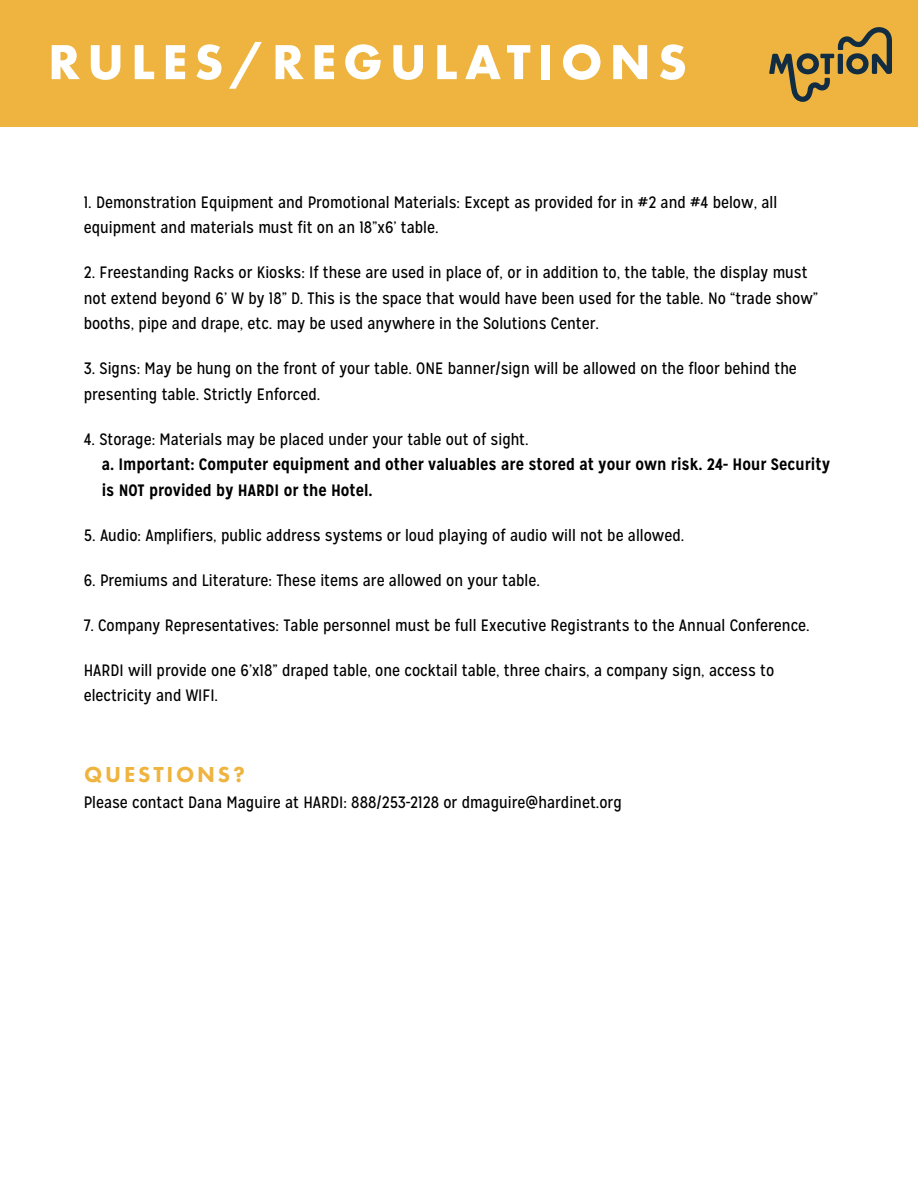
<style>
.page{position:relative;width:918px;height:1188px;background:#fff}
.page>*{position:absolute;margin:0;border:0;box-sizing:border-box;transform-origin:0 0}
.t1{font:700 51px "Futura PT";letter-spacing:.14em;color:#fff}
.t2{font:800 22.5px "Futura PT";letter-spacing:.125em;color:#eeb43f}
.t3{font:16.5px/25.5px "Mission Gothic";color:#000}
.t4{font:700 16.5px/25.5px "Mission Gothic";color:#000}
</style>
<div class="page">
<div style="left:0;top:0;width:918px;height:127px;background:#eeb43f"></div>
<svg style="left:769px;top:27px;width:123px;height:75px"></svg>
<h1 class="t1" style="left:48px;top:29px;width:640px">RULES/REGULATIONS</h1>
<p class="t3" style="left:84px;top:190px;width:695px">1. Demonstration Equipment and Promotional Materials: Except as provided for in #2 and #4 below, all equipment and materials must fit on an 18”x6’ table.</p>
<p class="t3" style="left:84px;top:260px;width:736px">2. Freestanding Racks or Kiosks: If these are used in place of, or in addition to, the table, the display must not extend beyond 6’ W by 18” D. This is the space that would have been used for the table. No “trade show” booths, pipe and drape, etc. may be used anywhere in the Solutions Center.</p>
<p class="t3" style="left:84px;top:356px;width:715px">3. Signs: May be hung on the front of your table. ONE banner/sign will be allowed on the floor behind the presenting table. Strictly Enforced.</p>
<p class="t3" style="left:84px;top:427px;width:446px">4. Storage: Materials may be placed under your table out of sight.</p>
<p class="t4" style="left:102px;top:452px;width:730px">a. Important: Computer equipment and other valuables are stored at your own risk. 24- Hour Security is NOT provided by HARDI or the Hotel.</p>
<p class="t3" style="left:84px;top:523px;width:602px">5. Audio: Amplifiers, public address systems or loud playing of audio will not be allowed.</p>
<p class="t3" style="left:84px;top:568px;width:458px">6. Premiums and Literature: These items are allowed on your table.</p>
<p class="t3" style="left:84px;top:613px;width:728px">7. Company Representatives: Table personnel must be full Executive Registrants to the Annual Conference.</p>
<p class="t3" style="left:84px;top:658px;width:692px">HARDI will provide one 6’x18” draped table, one cocktail table, three chairs, a company sign, access to electricity and WIFI.</p>
<h2 class="t2" style="left:84px;top:760px;width:162px">QUESTIONS?</h2>
<p class="t3" style="left:84px;top:790px;width:540px">Please contact Dana Maguire at HARDI: 888/253-2128 or dmaguire@hardinet.org</p>
</div>
